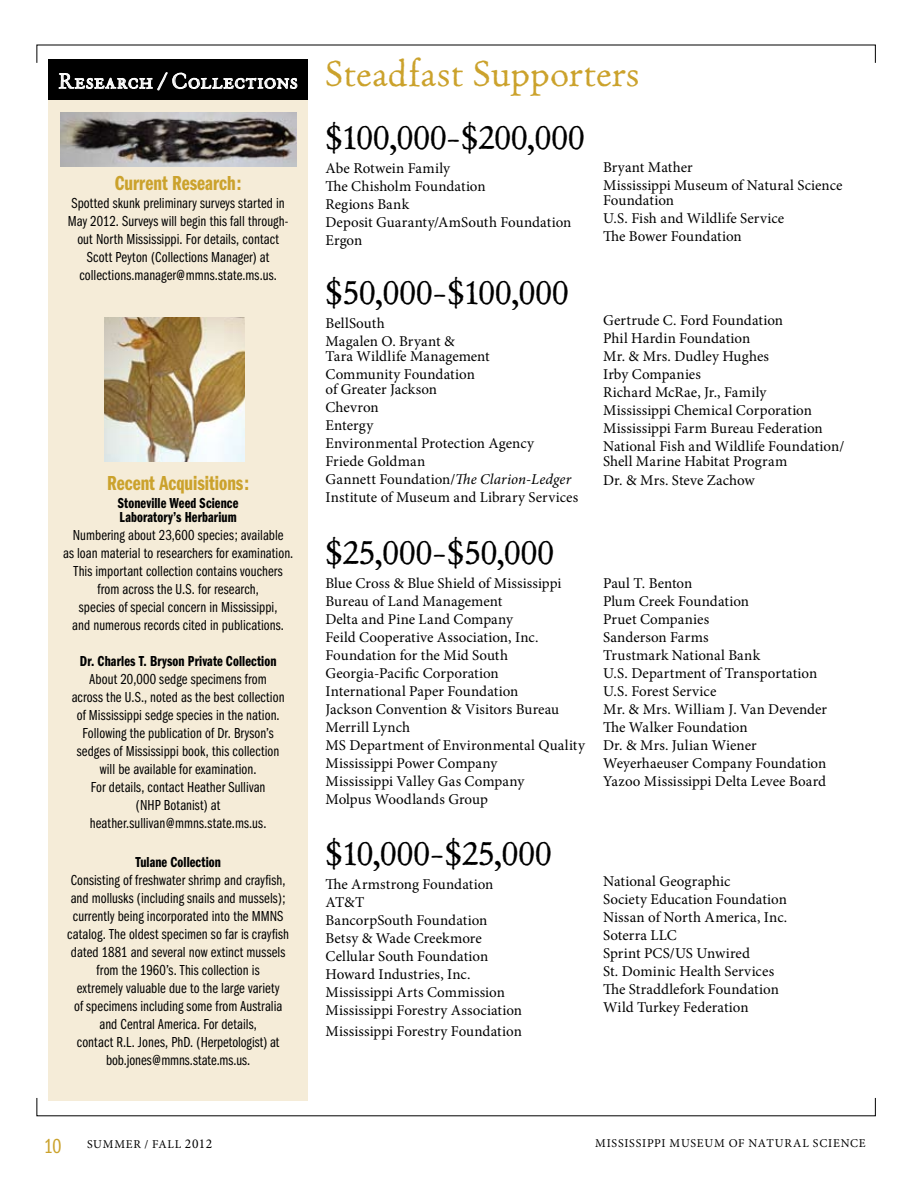
<style>
.page{position:relative;width:918px;height:1188px;background:#fff}
.page>*{position:absolute;margin:0;border:0;box-sizing:border-box;transform-origin:0 0}
.t1{font:34.5px "Old Claude LP";letter-spacing:-.015em;color:#000}
.t2{font:21px "Old Claude LP SC";letter-spacing:.015em;color:#fff}
.t3{font:21px "Franklin Gothic Demi Cmpr";color:#cba22c}
.t4{font:15px/18px "Minion Pro";letter-spacing:.01em;color:#000}
.t5{font:15px/18px "Franklin Gothic Book Cmpr";letter-spacing:.005em;color:#000;text-align:center}
.t6{font:15px/13.5px "Franklin Gothic Demi Cmpr";letter-spacing:.005em;color:#000}
.t7{font:12px "Minion Pro";letter-spacing:.06em;color:#000}
.s1{font-family:"Old Claude LP";font-size:36px;color:#cba22c}
.s2{font-style:italic}
.s3{font-family:"Franklin Gothic Book Cmpr";font-size:21px;color:#cba22c}
.s4{font-size:13.5px}
</style>
<div class="page">
<div style="left:49px;top:60px;width:259px;height:1041px;background:#f5ecd8"></div>
<div style="left:49px;top:59px;width:259px;height:41px;background:#000"></div>
<svg style="left:59px;top:72px;width:238px;height:18px"></svg>
<img style="left:60px;top:112px;width:237px;height:54px">
<img style="left:104px;top:318px;width:141px;height:144px">
<h2 class="t2" style="left:58px;top:68px;width:583px">Research / Collections <span class="s1">Steadfast Supporters</span></h2>
<h1 class="t1" style="left:326px;top:116px;width:261px">$100,000-$200,000</h1>
<p class="t4" style="left:326px;top:159px;width:247px">Abe Rotwein Family<br>The Chisholm Foundation<br>Regions Bank<br>Deposit Guaranty/AmSouth Foundation<br>Ergon</p>
<p class="t4" style="left:603px;top:159px;width:241px">Bryant Mather<br>Mississippi Museum of Natural Science</p>
<h2 class="t3" style="left:115px;top:172px;width:128px">Current Research:</h2>
<p class="t5" style="left:68px;top:195px;width:222px">Spotted skunk preliminary surveys started in May 2012. Surveys will begin this fall through&shy;out North Mississippi. For details, contact Scott Peyton (Collections Manager) at collections.manager@mmns.state.ms.us.</p>
<p class="t4" style="left:603px;top:192px;width:183px">Foundation<br>U.S. Fish and Wildlife Service<br>The Bower Foundation</p>
<h1 class="t1" style="left:326px;top:271px;width:245px">$50,000-$100,000</h1>
<p class="t4" style="left:326px;top:314px;width:131px">BellSouth<br>Magalen O. Bryant &amp;</p>
<p class="t4" style="left:326px;top:347px;width:166px">Tara Wildlife Management<br>Community Foundation</p>
<p class="t4" style="left:326px;top:380px;width:254px">of Greater Jackson<br>Chevron<br>Entergy<br>Environmental Protection Agency<br>Friede Goldman<br>Gannett Foundation/<span class="s2">The Clarion-Ledger<br></span>Institute of Museum and Library Services</p>
<p class="t4" style="left:603px;top:311px;width:243px">Gertrude C. Ford Foundation<br>Phil Hardin Foundation<br>Mr. &amp; Mrs. Dudley Hughes<br>Irby Companies<br>Richard McRae, Jr., Family<br>Mississippi Chemical Corporation<br>Mississippi Farm Bureau Federation<br>National Fish and Wildlife Foundation/</p>
<p class="t4" style="left:603px;top:451px;width:186px;line-height:19.5px">Shell Marine Habitat Program<br>Dr. &amp; Mrs. Steve Zachow</p>
<h2 class="t3" style="left:107px;top:472px;width:143px">Recent Acquisitions:</h2>
<p class="t6" style="left:118px;top:497px;width:122px">Stoneville Weed Science<br>Laboratory’s Herbarium</p>
<p class="t5" style="left:63px;top:526px;width:232px">Numbering about 23,600 species; available<br>as loan material to researchers for examination.<br>This important collection contains vouchers from across the U.S. for research,<br>species of special concern in Mississippi,<br>and numerous records cited in publications.</p>
<p class="t6" style="left:80px;top:654px;width:198px">Dr. Charles T. Bryson Private Collection</p>
<p class="t5" style="left:72px;top:670px;width:214px">About 20,000 sedge specimens from<br>across the U.S., noted as the best collection of Mississippi sedge species in the nation.<br>Following the publication of Dr. Bryson’s sedges of Mississippi book, this collection will be available for examination.<br>For details, contact Heather Sullivan<br>(NHP Botanist) at heather.sullivan@mmns.state.ms.us.</p>
<p class="t6" style="left:135px;top:855px;width:87px">Tulane Collection</p>
<p class="t5" style="left:67px;top:871px;width:223px">Consisting of freshwater shrimp and crayfish, and mollusks (including snails and mussels); currently being incorporated into the MMNS catalog. The oldest specimen so far is crayfish dated 1881 and several now extinct mussels from the 1960’s. This collection is<br>extremely valuable due to the large variety<br>of specimens including some from Australia and Central America. For details,<br>contact R.L. Jones, PhD. (Herpetologist) at bob.jones@mmns.state.ms.us.</p>
<h1 class="t1" style="left:326px;top:531px;width:231px">$25,000-$50,000</h1>
<p class="t4" style="left:326px;top:574px;width:261px">Blue Cross &amp; Blue Shield of Mississippi<br>Bureau of Land Management<br>Delta and Pine Land Company<br>Feild Cooperative Association, Inc.<br>Foundation for the Mid South<br>Georgia-Pacific Corporation<br>International Paper Foundation<br>Jackson Convention &amp; Visitors Bureau<br>Merrill Lynch<br>MS Department of Environmental Quality<br>Mississippi Power Company<br>Mississippi Valley Gas Company<br>Molpus Woodlands Group</p>
<p class="t4" style="left:603px;top:574px;width:226px">Paul T. Benton<br>Plum Creek Foundation<br>Pruet Companies<br>Sanderson Farms<br>Trustmark National Bank<br>U.S. Department of Transportation<br>U.S. Forest Service<br>Mr. &amp; Mrs. William J. Van Devender<br>The Walker Foundation<br>Dr. &amp; Mrs. Julian Wiener<br>Weyerhaeuser Company Foundation<br>Yazoo Mississippi Delta Levee Board</p>
<h1 class="t1" style="left:326px;top:832px;width:228px">$10,000-$25,000</h1>
<p class="t4" style="left:326px;top:876px;width:198px">The Armstrong Foundation<br>AT&amp;T<br>BancorpSouth Foundation<br>Betsy &amp; Wade Creekmore<br>Cellular South Foundation<br>Howard Industries, Inc.<br>Mississippi Arts Commission<br>Mississippi Forestry Association</p>
<p class="t4" style="left:326px;top:1023px;width:198px">Mississippi Forestry Foundation</p>
<p class="t4" style="left:603px;top:873px;width:186px">National Geographic<br>Society Education Foundation<br>Nissan of North America, Inc.<br>Soterra LLC<br>Sprint PCS/US Unwired<br>St. Dominic Health Services<br>The Straddlefork Foundation<br>Wild Turkey Federation</p>
<p class="t7" style="left:44px;top:1136px;width:170px"><span class="s3">10</span> SUMMER / FALL <span class="s4">2012</span></p>
<p class="t7" style="left:595px;top:1135px;width:272px">MISSISSIPPI MUSEUM OF NATURAL SCIENCE</p>
</div>
